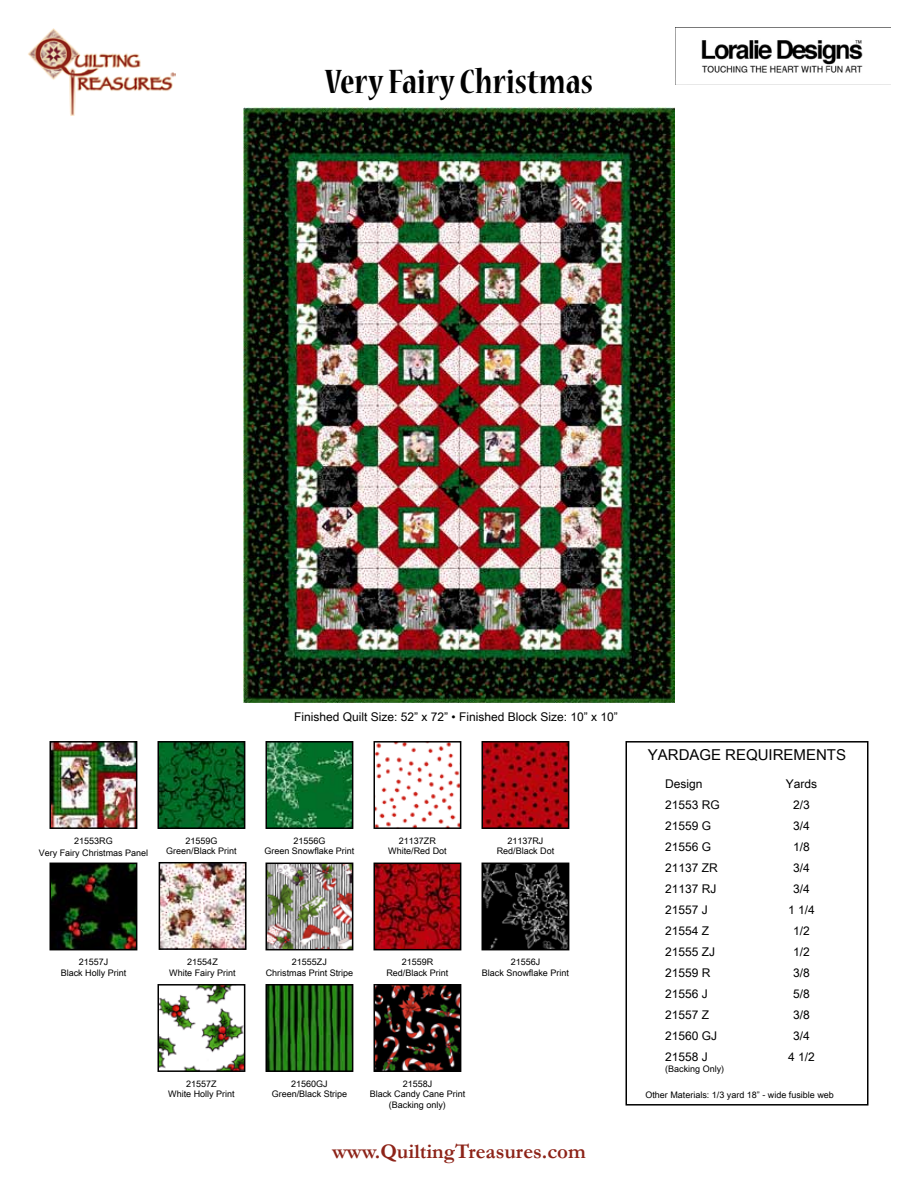
<style>
.page{position:relative;width:918px;height:1188px;background:#fff}
.page>*{position:absolute;margin:0;border:0;box-sizing:border-box;transform-origin:0 0}
.t1{font:700 condensed 37.5px "Nueva Std";color:#000}
.t2{font:700 21px "Garamond";color:#8d2318}
.t3{font:15px "Arial Unicode MS";color:#000}
.t4{font:12px/21px "Arial Unicode MS";color:#000}
.t5{font:9px/10.8px "Arial Unicode MS";color:#000;text-align:center}
</style>
<div class="page">
<img style="left:269px;top:987px;width:81px;height:82px">
<div style="left:266px;top:984px;width:87px;height:88px;border:2px solid #000"></div>
<img style="left:377px;top:866px;width:81px;height:81px">
<div style="left:374px;top:863px;width:87px;height:87px;border:2px solid #000"></div>
<img style="left:53px;top:866px;width:81px;height:81px">
<div style="left:50px;top:863px;width:87px;height:87px;border:2px solid #000"></div>
<img style="left:269px;top:744px;width:81px;height:82px">
<div style="left:266px;top:741px;width:87px;height:88px;border:2px solid #000"></div>
<img style="left:161px;top:744px;width:81px;height:82px">
<div style="left:158px;top:741px;width:87px;height:88px;border:2px solid #000"></div>
<img style="left:53px;top:744px;width:81px;height:82px">
<div style="left:50px;top:741px;width:87px;height:88px;border:2px solid #000"></div>
<img style="left:28px;top:28px;width:147px;height:88px">
<img style="left:675px;top:27px;width:216px;height:57px">
<img style="left:243px;top:107px;width:432px;height:596px">
<img style="left:485px;top:744px;width:81px;height:82px">
<div style="left:482px;top:741px;width:87px;height:88px;border:2px solid #000"></div>
<img style="left:377px;top:744px;width:81px;height:82px">
<div style="left:374px;top:741px;width:87px;height:88px;border:2px solid #000"></div>
<img style="left:162px;top:865px;width:82px;height:82px">
<div style="left:159px;top:862px;width:88px;height:88px;border:2px solid #000"></div>
<img style="left:269px;top:866px;width:81px;height:81px">
<div style="left:266px;top:863px;width:87px;height:87px;border:2px solid #000"></div>
<img style="left:485px;top:866px;width:81px;height:81px">
<div style="left:482px;top:863px;width:87px;height:87px;border:2px solid #000"></div>
<img style="left:161px;top:987px;width:81px;height:82px">
<div style="left:158px;top:984px;width:87px;height:88px;border:2px solid #000"></div>
<img style="left:377px;top:987px;width:81px;height:82px">
<div style="left:374px;top:984px;width:87px;height:88px;border:2px solid #000"></div>
<div style="left:626px;top:741px;width:242px;height:365px;border:2px solid #000"></div>
<h1 class="t1" style="left:325px;top:65px;width:270px">Very Fairy Christmas</h1>
<h3 class="t4" style="left:294px;top:706px;width:325px">Finished Quilt Size: 52” x 72” • Finished Block Size: 10” x 10”</h3>
<p class="t5" style="left:39px;top:834px;width:111px;line-height:12.6px">21553RG<br>Very Fairy Christmas Panel</p>
<p class="t5" style="left:497px;top:835px;width:59px">21137RJ<br>Red/Black Dot</p>
<p class="t5" style="left:166px;top:835px;width:72px">21559G<br>Green/Black Print</p>
<p class="t5" style="left:264px;top:835px;width:92px">21556G<br>Green Snowflake Print</p>
<p class="t5" style="left:388px;top:835px;width:60px">21137ZR<br>White/Red Dot</p>
<p class="t5" style="left:61px;top:956px;width:67px">21557J<br>Black Holly Print</p>
<p class="t5" style="left:169px;top:956px;width:68px">21554Z<br>White Fairy Print</p>
<p class="t5" style="left:266px;top:956px;width:89px">21555ZJ<br>Christmas Print Stripe</p>
<p class="t5" style="left:482px;top:956px;width:89px">21556J<br>Black Snowflake Print</p>
<p class="t5" style="left:386px;top:956px;width:64px">21559R<br>Red/Black Print</p>
<p class="t5" style="left:272px;top:1078px;width:77px">21560GJ<br>Green/Black Stripe</p>
<p class="t5" style="left:168px;top:1078px;width:68px">21557Z<br>White Holly Print</p>
<p class="t5" style="left:370px;top:1078px;width:97px">21558J<br>Black Candy Cane Print (Backing only)</p>
<h2 class="t2" style="left:332px;top:1137px;width:255px">www.QuiltingTreasures.com</h2>
<h3 class="t3" style="left:648px;top:744px;width:200px">YARDAGE REQUIREMENTS</h3>
<h3 class="t4" style="left:665px;top:773px;width:56px">Design<br>21553 RG<br>21559 G<br>21556 G<br>21137 ZR<br>21137 RJ<br>21557 J<br>21554 Z<br>21555 ZJ<br>21559 R<br>21556 J<br>21557 Z<br>21560 GJ<br>21558 J</h3>
<p class="t5" style="left:665px;top:1063px;width:61px">(Backing Only)</p>
<h3 class="t4" style="left:786px;top:773px;width:33px;text-align:center">Yards<br>2/3<br>3/4<br>1/8<br>3/4<br>3/4<br>1 1/4<br>1/2<br>1/2<br>3/8<br>5/8<br>3/8<br>3/4<br>4 1/2</h3>
<p class="t5" style="left:645px;top:1090px;width:190px">Other Materials: 1/3 yard 18” - wide fusible web</p>
</div>
